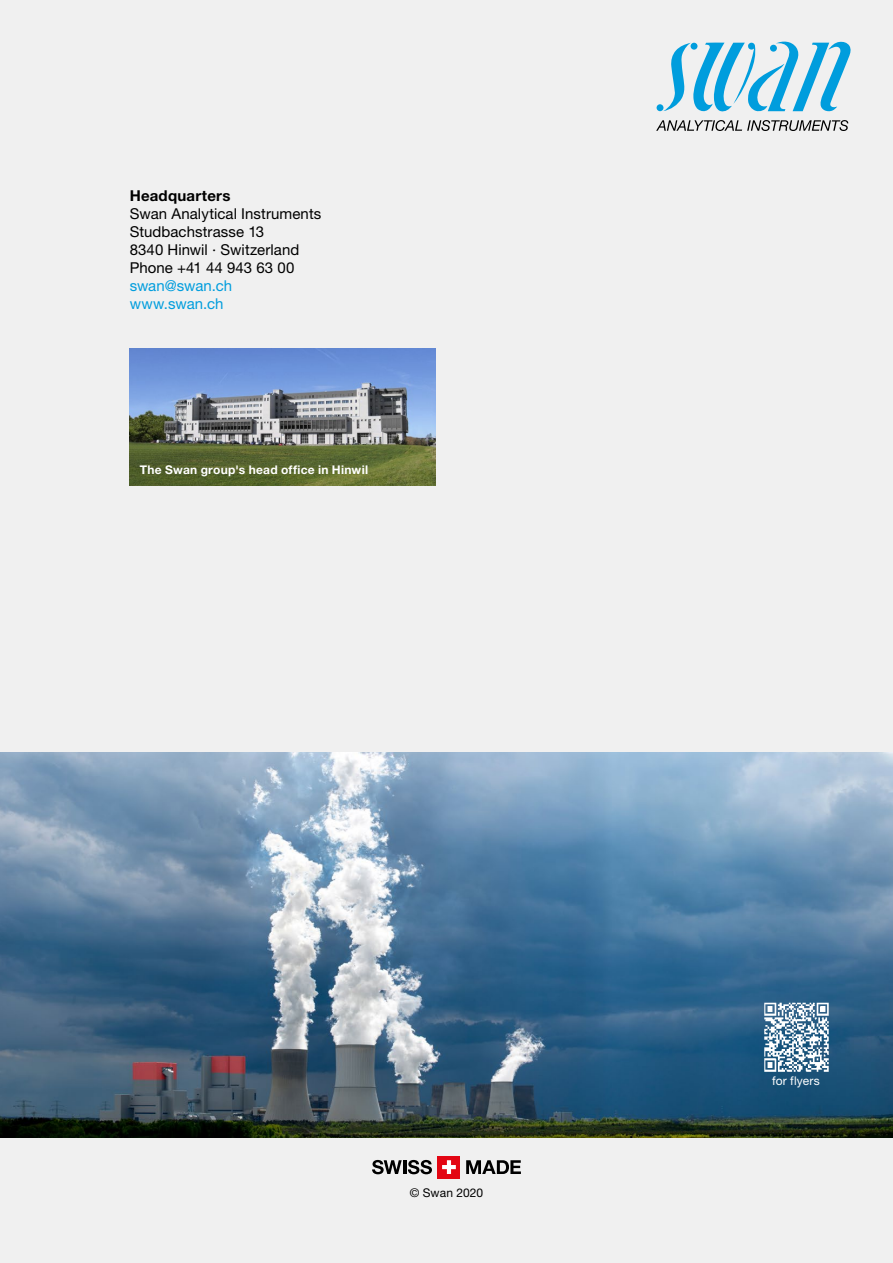
<style>
.page{position:relative;width:893px;height:1263px;background:#f0f0f0}
.page>*{position:absolute;margin:0;border:0;box-sizing:border-box;transform-origin:0 0}
.t1{font:15px/18px "Helvetica Neue LT Std";letter-spacing:.005em;color:#000}
.t2{font:15px/18px "Helvetica Neue LT Std";letter-spacing:.005em;color:#009ddd}
.t3{font:700 15px "Helvetica Neue LT Std";letter-spacing:.015em;color:#000}
.t4{font:700 12px "Helvetica Neue LT Std";letter-spacing:.025em;color:#fff}
.t5{font:12px "Helvetica Neue LT Std";letter-spacing:.005em;color:#000}
.t6{font:12px "Helvetica Neue LT Std";letter-spacing:.015em;color:#fff}
</style>
<div class="page">
<svg style="left:663px;top:42px;width:188px;height:70px"></svg>
<div style="left:691px;top:43px;width:6px;height:7px;background:#009ddd;border-radius:50%"></div>
<div style="left:770px;top:45px;width:7px;height:7px;background:#009ddd;border-radius:50%"></div>
<div style="left:657px;top:104px;width:6px;height:7px;background:#009ddd;border-radius:50%"></div>
<svg style="left:656px;top:120px;width:192px;height:11px"></svg>
<img style="left:0;top:752px;width:893px;height:385px">
<svg style="left:372px;top:1160px;width:30px;height:14px"></svg>
<hr style="left:403px;top:1160px;width:3px;height:14px;background:#000">
<svg style="left:408px;top:1160px;width:24px;height:14px"></svg>
<svg style="left:466px;top:1160px;width:55px;height:14px"></svg>
<div style="left:438px;top:1156px;width:22px;height:22px;background:#e30613"></div>
<svg style="left:442px;top:1160px;width:14px;height:14px"></svg>
<img style="left:130px;top:348px;width:306px;height:137px">
<img style="left:761px;top:1001px;width:70px;height:73px">
<p class="t3" style="left:130px;top:186px;width:102px">Headquarters</p>
<p class="t1" style="left:130px;top:204px;width:193px">Swan Analytical Instruments<br>Studbachstrasse 13<br>8340 Hinwil ∙ Switzerland<br>Phone +41 44 943 63 00</p>
<p class="t2" style="left:130px;top:276px;width:104px">swan@swan.ch www.swan.ch</p>
<p class="t4" style="left:140px;top:462px;width:230px">The Swan group's head office in Hinwil</p>
<p class="t5" style="left:410px;top:1186px;width:75px">© Swan 2020</p>
<p class="t6" style="left:772px;top:1074px;width:49px">for flyers</p>
</div>
